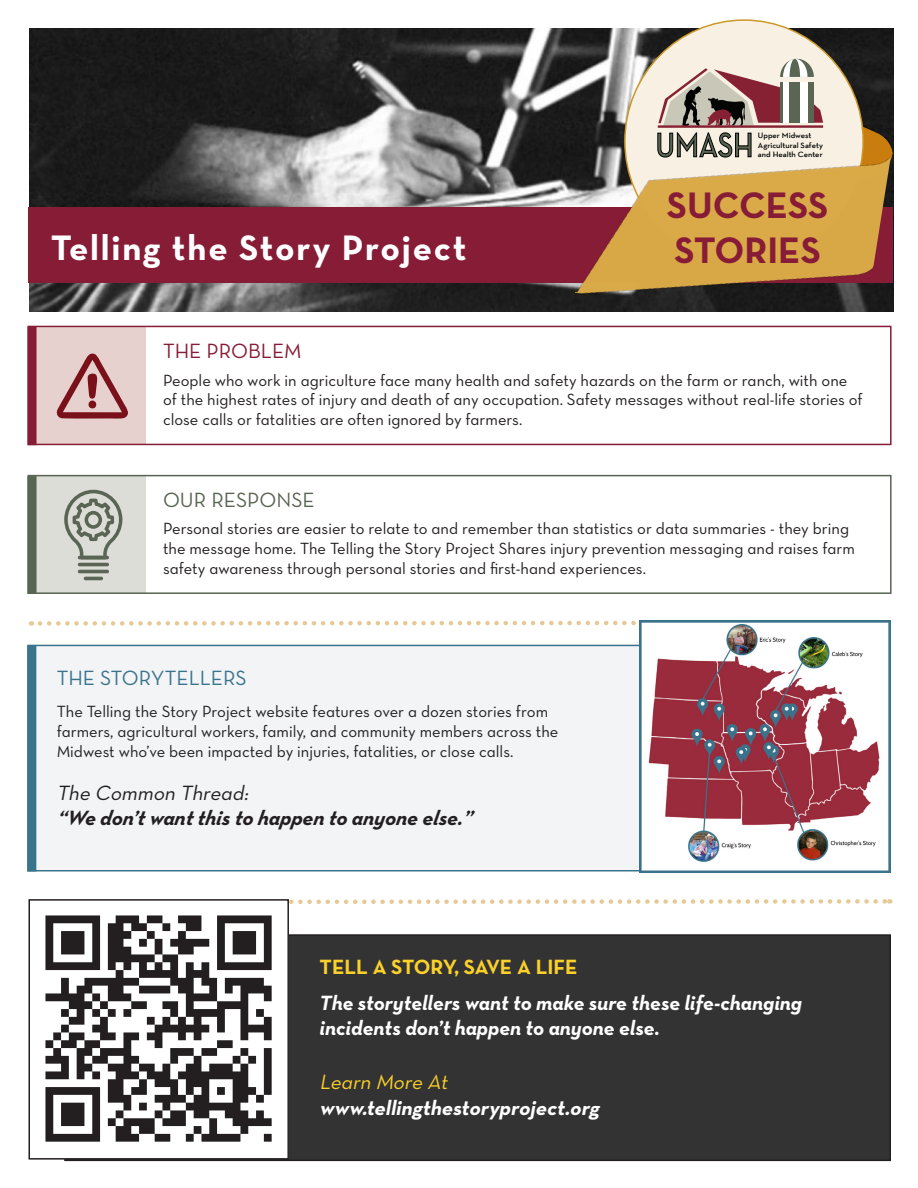
<style>
.page{position:relative;width:918px;height:1188px;background:#fff}
.page>*{position:absolute;margin:0;border:0;box-sizing:border-box;transform-origin:0 0}
.t1{font:700 37.5px/45px "Neutra Text";color:#871c37}
.t2{font:700 36px "Neutra Text";letter-spacing:.05em;color:#fff}
.t3{font:italic 700 21px/25.2px "Neutra Text";color:#fff}
.t4{font:italic 700 21px "Neutra Text";color:#231f20}
.t5{font:italic 700 21px "Neutra Text";color:#fff}
.t6{font:700 21px "Neutra Text";color:#fad02b}
.t7{font:italic 21px "Neutra Text Book Alt";color:#231f20}
.t8{font:21px "Neutra Text Book Alt";color:#3a748c}
.t9{font:21px "Neutra Text Book Alt";color:#586553}
.t10{font:italic 21px "Neutra Text Book Alt";color:#fad02b}
.t11{font:21px "Neutra Text Book Alt";color:#871c37}
.t12{font:16.5px/19.8px "Neutra Text Book Alt";color:#231f20}
.t13{font:600 7.8px/9.4px "Neutra Text";color:#000;scale:1.06 1}
</style>
<div class="page">
<svg style="left:31px;top:620px;width:827px;height:8px"></svg>
<svg style="left:289px;top:899px;width:601px;height:5px"></svg>
<div style="left:27px;top:645px;width:827px;height:226px;background:#f2f4f6;border:2px solid #3a748c"></div>
<div style="left:65px;top:935px;width:825px;height:225px;background:#333"></div>
<div style="left:64px;top:934px;width:827px;height:227px;border:2px solid #231f20"></div>
<div style="left:27px;top:646px;width:9px;height:225px;background:#3a748c"></div>
<img style="left:29px;top:28px;width:864px;height:283px">
<img style="left:460px;top:83px;width:115px;height:124px">
<div style="left:36px;top:327px;width:109px;height:118px;background:#e6d1ce"></div>
<div style="left:27px;top:476px;width:118px;height:118px;background:#ddddd8"></div>
<div style="left:28px;top:326px;width:864px;height:119px;border:2px solid #871c37"></div>
<div style="left:28px;top:475px;width:864px;height:119px;border:2px solid #586553"></div>
<div style="left:28px;top:327px;width:9px;height:118px;background:#871c37"></div>
<div style="left:28px;top:476px;width:9px;height:118px;background:#586553"></div>
<div style="left:28px;top:207px;width:865px;height:75px;background:#871c37"></div>
<div style="left:625px;top:20px;width:238px;height:242px;background:#f8f1e3;border-radius:50%"></div>
<img style="left:575px;top:67px;width:319px;height:271px">
<svg style="left:657px;top:57px;width:166px;height:100px"></svg>
<hr style="left:658px;top:125px;width:165px;height:3px;background:#862134">
<svg style="left:57px;top:353px;width:71px;height:66px"></svg>
<hr style="left:78px;top:570px;width:31px;height:3px;background:#5a6555;border-radius:2px">
<hr style="left:78px;top:563px;width:31px;height:3px;background:#5a6555;border-radius:2px">
<hr style="left:84px;top:577px;width:19px;height:3px;background:#5a6555;border-radius:2px">
<svg style="left:64px;top:490px;width:58px;height:69px"></svg>
<img style="left:640px;top:621px;width:251px;height:251px">
<img style="left:45px;top:915px;width:241px;height:242px">
<div style="left:28px;top:899px;width:261px;height:261px;border:2px solid #231f20"></div>
<p class="t2" style="left:51px;top:225px;width:417px">Telling the Story Project</p>
<p class="t11" style="left:163px;top:338px;width:140px">THE PROBLEM</p>
<p class="t13" style="left:758px;top:131px;width:63px">Upper Midwest<br>Agricultural Safety and Health Center</p>
<p class="t1" style="left:667px;top:182px;width:163px">SUCCESS<br>STORIES</p>
<p class="t12" style="left:163px;top:370px;width:701px">People who work in agriculture face many health and safety hazards on the farm or ranch, with one of the highest rates of injury and death of any occupation. Safety messages without real-life stories of close calls or fatalities are often ignored by farmers.</p>
<p class="t9" style="left:163px;top:487px;width:153px">OUR RESPONSE</p>
<p class="t12" style="left:163px;top:518px;width:693px">Personal stories are easier to relate to and remember than statistics or data summaries - they bring the message home. The Telling the Story Project Shares injury prevention messaging and raises farm safety awareness through personal stories and first-hand experiences.</p>
<p class="t8" style="left:57px;top:665px;width:191px">THE STORYTELLERS</p>
<p class="t12" style="left:57px;top:701px;width:503px">The Telling the Story Project website features over a dozen stories from farmers, agricultural workers, family, and community members across the<br>Midwest who’ve been impacted by injuries, fatalities, or close calls.</p>
<p class="t7" style="left:57px;top:780px;width:197px">The Common Thread:</p>
<p class="t4" style="left:57px;top:805px;width:421px">“We don’twantthis to happen to anyone else.”</p>
<p class="t6" style="left:320px;top:954px;width:260px">TELL A STORY, SAVE A LIFE</p>
<p class="t3" style="left:320px;top:990px;width:484px">The storytellers want to make sure these life-changing incidents don’t happen to anyone else.</p>
<p class="t10" style="left:320px;top:1070px;width:134px">Learn More At</p>
<p class="t5" style="left:320px;top:1094px;width:285px">www.tellingthestoryproject.org</p>
</div>
